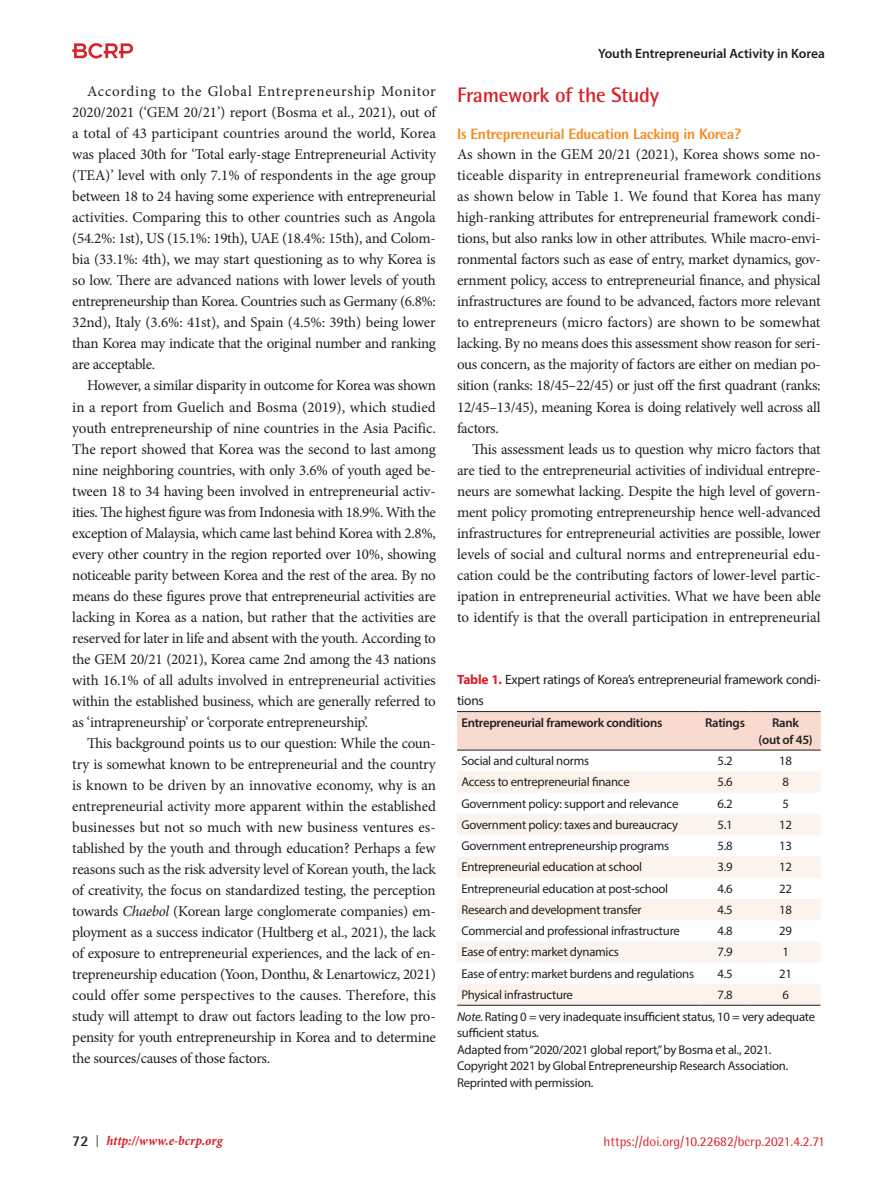
<style>
.page{position:relative;width:893px;height:1191px;background:#fff}
.page>*{position:absolute;margin:0;border:0;box-sizing:border-box;transform-origin:0 0}
.heading_1st{font:700 21px "Rotis Semi Sans Std";letter-spacing:-.015em;color:#da2128}
.main_text_2st_more_i{font:15px/21px "Minion Pro";letter-spacing:-.02em;color:#231f20;text-align:justify}
.main_text_1st_no_ind{font:15px/21px "Minion Pro";letter-spacing:-.025em;color:#231f20;text-align:justify}
.heading_2nd{font:800 15px "Rotis Semi Sans Std";letter-spacing:-.02em;color:#f68b1f}
.본문내용_첫문단__10pt{font:13.5px/21px "Myriad Pro";letter-spacing:-.02em;color:#231f20}
.t1{font:13.5px "Rotis Semi Sans Std";color:#da2128}
.t2{font:600 13.5px "Myriad Pro";color:#231f20}
.t3{font:13.5px "Minion Pro Bold Cn It Capt";color:#da2128}
.table_main_text_cent{font:12.75px "Myriad Pro";letter-spacing:-.02em;color:#231f20}
.table_footnote{font:12.75px/16.5px "Myriad Pro";letter-spacing:-.02em;color:#231f20}
.table_main_text_cent-2{font:600 12.75px "Myriad Pro";letter-spacing:-.02em;color:#231f20}
.s1{font-style:italic}
.s2{font-weight:700;color:#da2128}
.s3{font-family:"Rotis Semi Sans Std";font-weight:700;font-size:15px;color:#231f20}
.s4{font-family:"Minion Pro";font-size:12px;color:#231f20}
</style>
<div class="page">
<svg style="left:72px;top:43px;width:61px;height:15px"></svg>
<div style="left:457px;top:712px;width:364px;height:37px;background:#f8dbce"></div>
<svg style="left:457px;top:771px;width:364px;height:233px;fill:#fdf3ed"></svg>
<hr style="left:457px;top:711px;width:242px;height:1px;background:#231f20">
<hr style="left:699px;top:711px;width:51px;height:1px;background:#231f20">
<hr style="left:750px;top:711px;width:71px;height:1px;background:#231f20">
<hr style="left:457px;top:749px;width:242px;height:1px;background:#231f20">
<hr style="left:699px;top:749px;width:51px;height:1px;background:#231f20">
<hr style="left:750px;top:749px;width:71px;height:1px;background:#231f20">
<hr style="left:457px;top:1004px;width:242px;height:1px;background:#231f20">
<hr style="left:699px;top:1004px;width:51px;height:1px;background:#231f20">
<hr style="left:750px;top:1004px;width:71px;height:1px;background:#231f20">
<p class="main_text_2st_more_i" style="left:72px;top:81px;width:365px;text-indent:15px">According to the Global Entrepreneurship Monitor 2020/2021 (‘GEM 20/21’) report (Bosma et al., 2021), out of a total of 43 participant countries around the world, Korea was placed 30th for ‘Total early-stage Entrepreneurial Activity (TEA)’ level with only 7.1% of respondents in the age group between 18 to 24 having some experience with entrepreneurial activities. Comparing this to other countries such as Angola (54.2%: 1st), US (15.1%: 19th), UAE (18.4%: 15th), and Colom&shy;bia (33.1%: 4th), we may start questioning as to why Korea is so low. There are advanced nations with lower levels of youth entrepreneurship than Korea. Countries such as Germany (6.8%:<br>32nd), Italy (3.6%: 41st), and Spain (4.5%: 39th) being lower than Korea may indicate that the original number and ranking are acceptable.</p>
<p class="main_text_2st_more_i" style="left:72px;top:375px;width:365px;text-indent:15px">However, a similar disparity in outcome for Korea was shown in a report from Guelich and Bosma (2019), which studied youth entrepreneurship of nine countries in the Asia Pacific.<br>The report showed that Korea was the second to last among nine neighboring countries, with only 3.6% of youth aged be&shy;tween 18 to 34 having been involved in entrepreneurial activ&shy;ities. The highest figure was from Indonesia with 18.9%. With the exception of Malaysia, which came last behind Korea with 2.8%, every other country in the region reported over 10%, showing noticeable parity between Korea and the rest of the area. By no means do these figures prove that entrepreneurial activities are lacking in Korea as a nation, but rather that the activities are reserved for later in life and absent with the youth. According to the GEM 20/21 (2021), Korea came 2nd among the 43 nations with 16.1% of all adults involved in entrepreneurial activities within the established business, which are generally referred to as ‘intrapreneurship’ or ‘corporate entrepreneurship’.</p>
<p class="main_text_2st_more_i" style="left:72px;top:732px;width:365px;text-indent:15px">This background points us to our question: While the coun&shy;try is somewhat known to be entrepreneurial and the country is known to be driven by an innovative economy, why is an entrepreneurial activity more apparent within the established businesses but not so much with new business ventures es&shy;tablished by the youth and through education? Perhaps a few reasons such as the risk adversity level of Korean youth, the lack of creativity, the focus on standardized testing, the perception towards <span class="s1">Chaebol</span> (Korean large conglomerate companies) em&shy;ployment as a success indicator (Hultberg et al., 2021), the lack of exposure to entrepreneurial experiences, and the lack of en&shy;trepreneurship education (Yoon, Donthu, &amp; Lenartowicz, 2021) could offer some perspectives to the causes. Therefore, this study will attempt to draw out factors leading to the low pro&shy;pensity for youth entrepreneurship in Korea and to determine the sources/causes of those factors.</p>
<p class="t2" style="left:598px;top:45px;width:228px">Youth Entrepreneurial Activity in Korea</p>
<p class="heading_1st" style="left:457px;top:82px;width:204px">Framework of the Study</p>
<p class="heading_2nd" style="left:457px;top:124px;width:285px">Is Entrepreneurial Education Lacking in Korea?</p>
<p class="main_text_1st_no_ind" style="left:457px;top:144px;width:365px">As shown in the GEM 20/21 (2021), Korea shows some no&shy;ticeable disparity in entrepreneurial framework conditions as shown below in Table 1. We found that Korea has many high-ranking attributes for entrepreneurial framework condi&shy;tions, but also ranks low in other attributes. While macro-envi&shy;ronmental factors such as ease of entry, market dynamics, gov&shy;ernment policy, access to entrepreneurial finance, and physical infrastructures are found to be advanced, factors more relevant to entrepreneurs (micro factors) are shown to be somewhat lacking. By no means does this assessment show reason for seri&shy;ous concern, as the majority of factors are either on median po&shy;sition (ranks: 18/45–22/45) or just off the first quadrant (ranks:<br>12/45–13/45), meaning Korea is doing relatively well across all factors.</p>
<p class="main_text_2st_more_i" style="left:457px;top:438px;width:365px;text-indent:15px">This assessment leads us to question why micro factors that are tied to the entrepreneurial activities of individual entrepre&shy;neurs are somewhat lacking. Despite the high level of govern&shy;ment policy promoting entrepreneurship hence well-advanced infrastructures for entrepreneurial activities are possible, lower levels of social and cultural norms and entrepreneurial edu&shy;cation could be the contributing factors of lower-level partic&shy;ipation in entrepreneurial activities. What we have been able to identify is that the overall participation in entrepreneurial</p>
<p class="본문내용_첫문단__10pt" style="left:457px;top:668px;width:365px"><span class="s2">Table 1.</span> Expert ratings of Korea’s entrepreneurial framework condi&shy;tions</p>
<p class="table_main_text_cent-2" style="left:461px;top:714px;width:203px">Entrepreneurial framework conditions</p>
<p class="table_main_text_cent-2" style="left:705px;top:714px;width:41px">Ratings</p>
<p class="table_main_text_cent-2" style="left:772px;top:714px;width:28px">Rank</p>
<p class="table_main_text_cent-2" style="left:758px;top:731px;width:56px">(out of 45)</p>
<p class="table_main_text_cent" style="left:461px;top:753px;width:129px">Social and cultural norms</p>
<p class="table_main_text_cent" style="left:717px;top:753px;width:17px">5.2</p>
<p class="table_main_text_cent" style="left:779px;top:753px;width:14px">18</p>
<p class="table_main_text_cent" style="left:461px;top:774px;width:170px">Access to entrepreneurial finance</p>
<p class="table_main_text_cent" style="left:717px;top:774px;width:17px">5.6</p>
<p class="table_main_text_cent" style="left:782px;top:774px;width:8px">8</p>
<p class="table_main_text_cent" style="left:461px;top:795px;width:219px">Government policy: support and relevance</p>
<p class="table_main_text_cent" style="left:717px;top:795px;width:17px">6.2</p>
<p class="table_main_text_cent" style="left:782px;top:795px;width:8px">5</p>
<p class="table_main_text_cent" style="left:461px;top:816px;width:218px">Government policy: taxes and bureaucracy</p>
<p class="table_main_text_cent" style="left:717px;top:816px;width:17px">5.1</p>
<p class="table_main_text_cent" style="left:779px;top:816px;width:14px">12</p>
<p class="table_main_text_cent" style="left:461px;top:838px;width:209px">Government entrepreneurship programs</p>
<p class="table_main_text_cent" style="left:717px;top:838px;width:17px">5.8</p>
<p class="table_main_text_cent" style="left:779px;top:838px;width:14px">13</p>
<p class="table_main_text_cent" style="left:461px;top:859px;width:182px">Entrepreneurial education at school</p>
<p class="table_main_text_cent" style="left:717px;top:859px;width:17px">3.9</p>
<p class="table_main_text_cent" style="left:779px;top:859px;width:14px">12</p>
<p class="table_main_text_cent" style="left:461px;top:880px;width:208px">Entrepreneurial education at post-school</p>
<p class="table_main_text_cent" style="left:717px;top:880px;width:17px">4.6</p>
<p class="table_main_text_cent" style="left:779px;top:880px;width:14px">22</p>
<p class="table_main_text_cent" style="left:461px;top:901px;width:182px">Research and development transfer</p>
<p class="table_main_text_cent" style="left:717px;top:901px;width:17px">4.5</p>
<p class="table_main_text_cent" style="left:779px;top:901px;width:14px">18</p>
<p class="table_main_text_cent" style="left:461px;top:923px;width:220px">Commercial and professional infrastructure</p>
<p class="table_main_text_cent" style="left:717px;top:923px;width:17px">4.8</p>
<p class="table_main_text_cent" style="left:779px;top:923px;width:14px">29</p>
<p class="table_main_text_cent" style="left:461px;top:944px;width:159px">Ease of entry: market dynamics</p>
<p class="table_main_text_cent" style="left:717px;top:944px;width:17px">7.9</p>
<p class="table_main_text_cent" style="left:782px;top:944px;width:8px">1</p>
<p class="table_main_text_cent" style="left:461px;top:965px;width:234px">Ease of entry: market burdens and regulations</p>
<p class="table_main_text_cent" style="left:717px;top:965px;width:17px">4.5</p>
<p class="table_main_text_cent" style="left:779px;top:965px;width:14px">21</p>
<p class="table_main_text_cent" style="left:461px;top:986px;width:113px">Physical infrastructure</p>
<p class="table_main_text_cent" style="left:717px;top:986px;width:17px">7.8</p>
<p class="table_main_text_cent" style="left:782px;top:986px;width:8px">6</p>
<p class="table_footnote" style="left:457px;top:1007px;width:360px"><span class="s1">Note.</span> Rating 0 = very inadequate insufficient status, 10 = very adequate sufficient status.</p>
<p class="table_footnote" style="left:457px;top:1040px;width:333px">Adapted from “2020/2021 global report,” by Bosma et al., 2021.<br>Copyright 2021 by Global Entrepreneurship Research Association.<br>Reprinted with permission.</p>
<p class="t3" style="left:72px;top:1132px;width:152px"><span class="s3">72</span> <span class="s4">|</span> http://www.e-bcrp.org</p>
<p class="t1" style="left:603px;top:1133px;width:223px">https://doi.org/10.22682/bcrp.2021.4.2.71</p>
</div>
